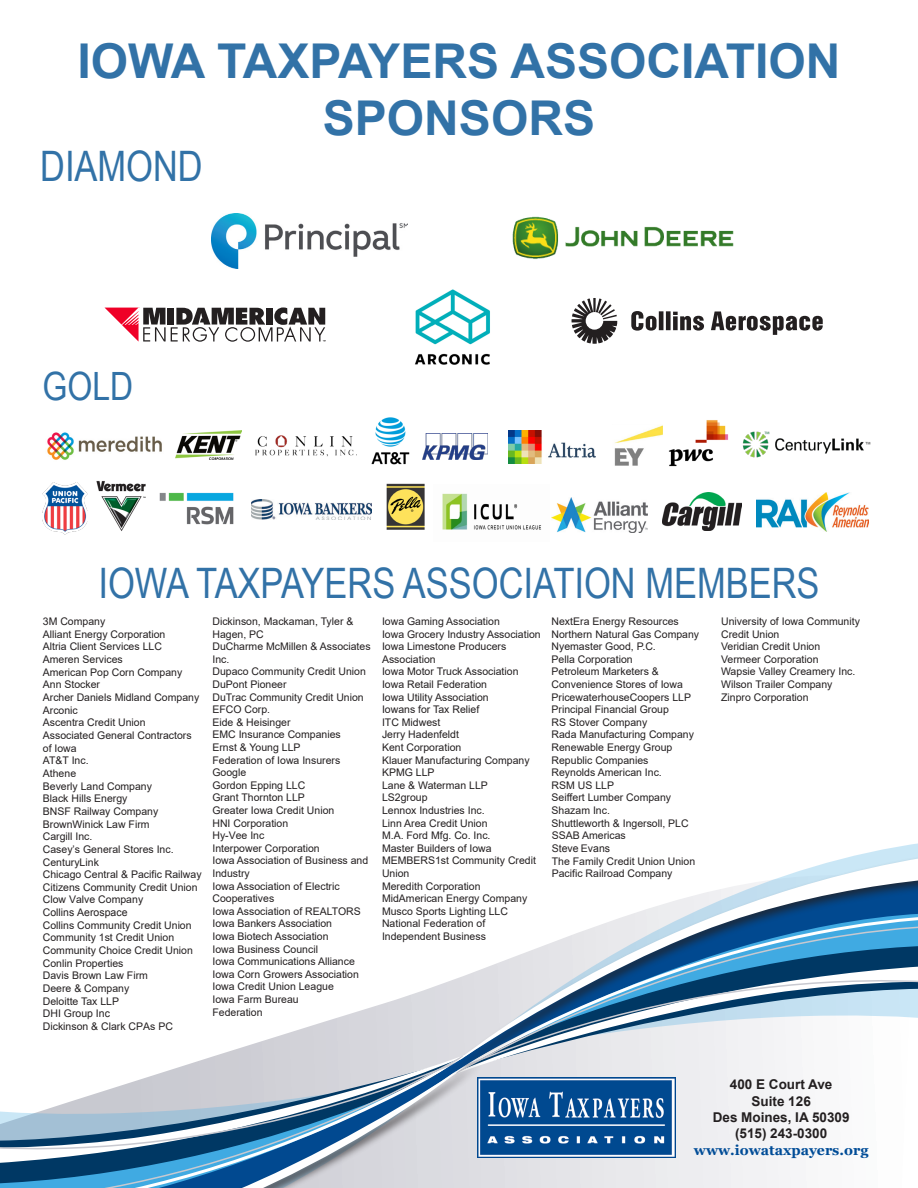
<style>
.page{position:relative;width:918px;height:1188px;background:#fff}
.page>*{position:absolute;margin:0;border:0;box-sizing:border-box;transform-origin:0 0}
.t1{font:700 48px/57.6px "Arial";color:#3272a7;text-align:center}
.t2{font:42px "Arial Narrow";color:#3272a7}
.t3{font:39px "Arial Narrow";color:#3272a7}
.t4{font:700 14.1px "Georgia";color:#004c97}
.t5{font:700 13.5px "Arial";color:#231f20}
.t6{font:10.5px/12.6px "Arial";color:#231f20}
</style>
<div class="page">
<svg style="left:572px;top:298px;width:45px;height:46px"></svg>
<svg style="left:631px;top:311px;width:192px;height:24px"></svg>
<svg style="left:105px;top:307px;width:221px;height:35px"></svg>
<svg style="left:237px;top:986px;width:554px;height:202px"></svg>
<img style="left:484px;top:1081px;width:192px;height:76px">
<svg style="left:221px;top:1049px;width:260px;height:124px;background:#cbd0da"></svg>
<svg style="left:202px;top:1055px;width:263px;height:133px;background:#d6d6dc"></svg>
<svg style="left:0;top:1060px;width:460px;height:128px"></svg>
<div style="left:445px;top:847px;width:473px;height:234px;background:#231f20;opacity:.75"></div>
<svg style="left:446px;top:850px;width:472px;height:220px"></svg>
<div style="left:452px;top:1069px;width:15px;height:16px;background:#231f20;opacity:.75"></div>
<svg style="left:431px;top:1043px;width:66px;height:35px;background:#a3b4c8"></svg>
<img style="left:668px;top:420px;width:61px;height:47px">
<img style="left:552px;top:498px;width:96px;height:35px">
<img style="left:96px;top:481px;width:49px;height:50px">
<img style="left:743px;top:431px;width:127px;height:26px">
<img style="left:663px;top:493px;width:78px;height:37px">
<img style="left:442px;top:493px;width:100px;height:37px">
<img style="left:386px;top:483px;width:39px;height:47px">
<img style="left:423px;top:434px;width:65px;height:26px">
<img style="left:509px;top:430px;width:87px;height:33px">
<img style="left:47px;top:432px;width:115px;height:28px">
<img style="left:614px;top:425px;width:49px;height:41px">
<img style="left:757px;top:493px;width:112px;height:38px">
<img style="left:159px;top:492px;width:75px;height:33px">
<img style="left:512px;top:216px;width:222px;height:43px">
<img style="left:43px;top:483px;width:45px;height:52px">
<img style="left:211px;top:213px;width:196px;height:55px">
<img style="left:415px;top:289px;width:75px;height:76px">
<img style="left:371px;top:417px;width:39px;height:48px">
<img style="left:175px;top:431px;width:66px;height:29px">
<img style="left:255px;top:435px;width:102px;height:22px">
<img style="left:251px;top:499px;width:121px;height:20px">
<p class="t1" style="left:78px;top:32px;width:764px">IOWA TAXPAYERS ASSOCIATION<br>SPONSORS</p>
<p class="t2" style="left:40px;top:135px;width:164px">DIAMOND</p>
<p class="t3" style="left:43px;top:358px;width:92px">GOLD</p>
<p class="t2" style="left:98px;top:552px;width:723px">IOWA TAXPAYERS ASSOCIATION MEMBERS</p>
<p class="t6" style="left:43px;top:615px;width:160px">3M Company<br>Alliant Energy Corporation<br>Altria Client Services LLC<br>Ameren Services<br>American Pop Corn Company<br>Ann Stocker<br>Archer Daniels Midland Company<br>Arconic<br>Ascentra Credit Union<br>Associated General Contractors of Iowa<br>AT&amp;T Inc.<br>Athene<br>Beverly Land Company<br>Black Hills Energy<br>BNSF Railway Company<br>BrownWinick Law Firm<br>Cargill Inc.<br>Casey’s General Stores Inc.<br>CenturyLink<br>Chicago Central &amp; Pacific Railway<br>Citizens Community Credit Union<br>Clow Valve Company<br>Collins Aerospace<br>Collins Community Credit Union<br>Community 1st Credit Union<br>Community Choice Credit Union<br>Conlin Properties<br>Davis Brown Law Firm<br>Deere &amp; Company<br>Deloitte Tax LLP<br>DHI Group Inc<br>Dickinson &amp; Clark CPAs PC</p>
<p class="t6" style="left:212px;top:615px;width:160px">Dickinson, Mackaman, Tyler &amp;<br>Hagen, PC<br>DuCharme McMillen &amp; Associates<br>Inc.<br>Dupaco Community Credit Union<br>DuPont Pioneer<br>DuTrac Community Credit Union<br>EFCO Corp.<br>Eide &amp; Heisinger<br>EMC Insurance Companies<br>Ernst &amp; Young LLP<br>Federation of Iowa Insurers<br>Google<br>Gordon Epping LLC<br>Grant Thornton LLP<br>Greater Iowa Credit Union<br>HNI Corporation<br>Hy-Vee Inc<br>Interpower Corporation<br>Iowa Association of Business and<br>Industry<br>Iowa Association of Electric<br>Cooperatives<br>Iowa Association of REALTORS<br>Iowa Bankers Association<br>Iowa Biotech Association<br>Iowa Business Council<br>Iowa Communications Alliance<br>Iowa Corn Growers Association<br>Iowa Credit Union League<br>Iowa Farm Bureau<br>Federation</p>
<p class="t6" style="left:382px;top:615px;width:119px">Iowa Gaming Association</p>
<p class="t6" style="left:721px;top:615px;width:140px">University of Iowa Community</p>
<p class="t6" style="left:721px;top:628px;width:60px">Credit Union</p>
<p class="t6" style="left:721px;top:640px;width:101px">Veridian Credit Union</p>
<p class="t6" style="left:721px;top:653px;width:99px">Vermeer Corporation</p>
<p class="t6" style="left:721px;top:665px;width:136px">Wapsie Valley Creamery Inc.</p>
<p class="t6" style="left:721px;top:678px;width:113px">Wilson Trailer Company</p>
<p class="t6" style="left:721px;top:691px;width:89px">Zinpro Corporation</p>
<p class="t6" style="left:552px;top:615px;width:149px">NextEra Energy Resources<br>Northern Natural Gas Company<br>Nyemaster Good, P.C.<br>Pella Corporation<br>Petroleum Marketers &amp;<br>Convenience Stores of Iowa<br>PricewaterhouseCoopers LLP<br>Principal Financial Group<br>RS Stover Company<br>Rada Manufacturing Company<br>Renewable Energy Group<br>Republic Companies<br>Reynolds American Inc.<br>RSM US LLP<br>Seiffert Lumber Company<br>Shazam Inc.<br>Shuttleworth &amp; Ingersoll, PLC</p>
<p class="t6" style="left:552px;top:829px;width:145px">SSAB Americas<br>Steve Evans<br>The Family Credit Union Union<br>Pacific Railroad Company</p>
<p class="t6" style="left:382px;top:628px;width:160px">Iowa Grocery Industry Association</p>
<p class="t6" style="left:382px;top:640px;width:126px">Iowa Limestone Producers<br>Association</p>
<p class="t6" style="left:382px;top:665px;width:138px">Iowa Motor Truck Association</p>
<p class="t6" style="left:382px;top:678px;width:107px">Iowa Retail Federation</p>
<p class="t6" style="left:382px;top:691px;width:108px">Iowa Utility Association</p>
<p class="t6" style="left:382px;top:703px;width:99px">Iowans for Tax Relief</p>
<p class="t6" style="left:382px;top:716px;width:60px">ITC Midwest</p>
<p class="t6" style="left:382px;top:728px;width:79px">Jerry Hadenfeldt</p>
<p class="t6" style="left:382px;top:741px;width:81px">Kent Corporation</p>
<p class="t6" style="left:382px;top:754px;width:149px">Klauer Manufacturing Company</p>
<p class="t6" style="left:382px;top:766px;width:54px">KPMG LLP</p>
<p class="t6" style="left:382px;top:779px;width:107px">Lane &amp; Waterman LLP</p>
<p class="t6" style="left:382px;top:791px;width:47px">LS2group</p>
<p class="t6" style="left:382px;top:804px;width:104px">Lennox Industries Inc.</p>
<p class="t6" style="left:382px;top:817px;width:107px">Linn Area Credit Union</p>
<p class="t6" style="left:382px;top:829px;width:110px">M.A. Ford Mfg. Co. Inc.</p>
<p class="t6" style="left:382px;top:842px;width:111px">Master Builders of Iowa</p>
<p class="t6" style="left:382px;top:854px;width:156px">MEMBERS1st Community Credit<br>Union</p>
<p class="t6" style="left:382px;top:880px;width:100px">Meredith Corporation</p>
<p class="t6" style="left:382px;top:892px;width:147px">MidAmerican Energy Company</p>
<p class="t6" style="left:382px;top:905px;width:128px">Musco Sports Lighting LLC</p>
<p class="t6" style="left:382px;top:917px;width:105px">National Federation of</p>
<p class="t6" style="left:382px;top:930px;width:105px">Independent Business</p>
<p class="t5" style="left:730px;top:1075px;width:104px">400 E Court Ave</p>
<p class="t5" style="left:752px;top:1091px;width:61px">Suite 126</p>
<p class="t5" style="left:713px;top:1107px;width:138px">Des Moines, IA 50309</p>
<p class="t5" style="left:735px;top:1124px;width:94px">(515) 243-0300</p>
<p class="t4" style="left:694px;top:1141px;width:176px">www.iowataxpayers.org</p>
</div>
